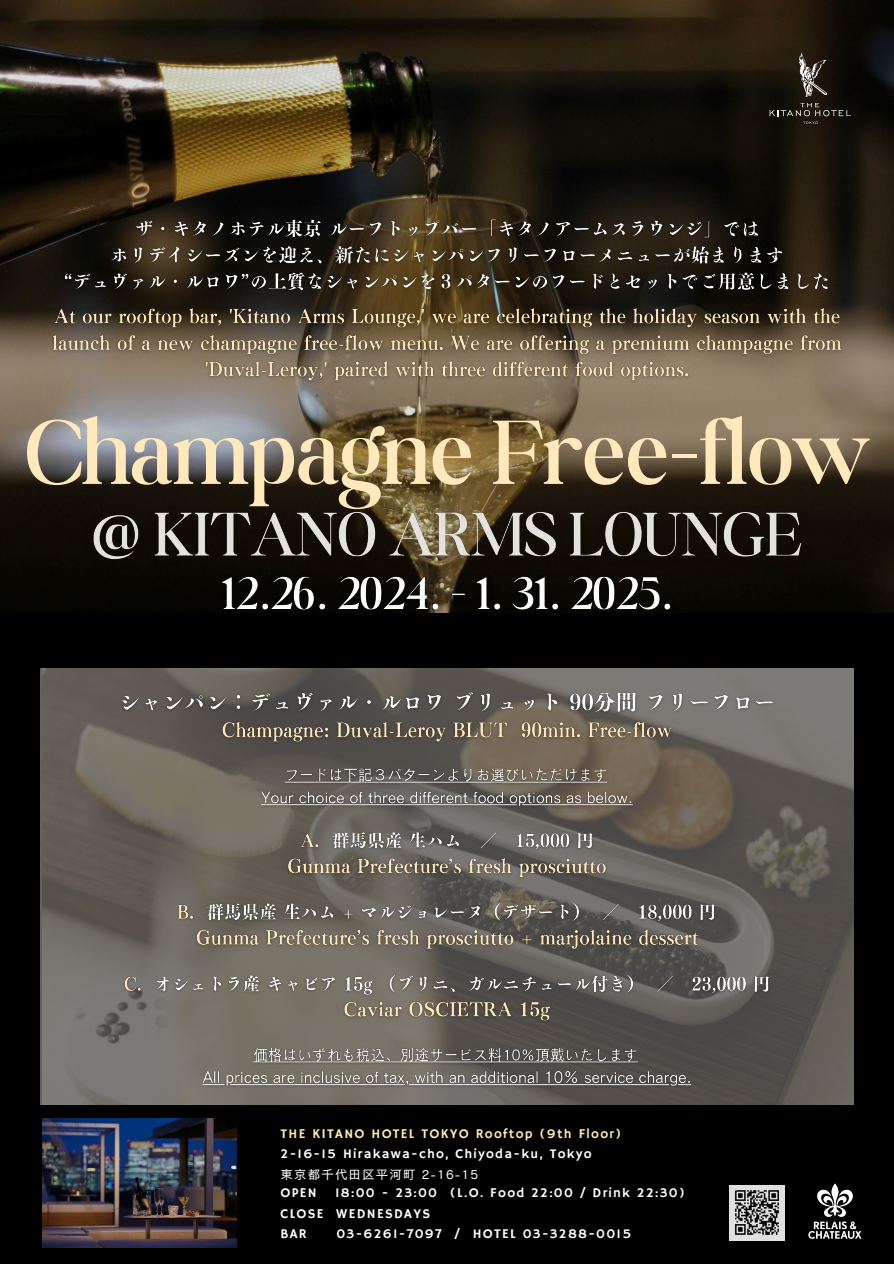
<style>
.page{position:relative;width:894px;height:1264px;background:#fff}
.page>*{position:absolute;margin:0;border:0;box-sizing:border-box;transform-origin:0 0}
.t1{font:300 97.5px "Boston Angel";color:#ffe9bc}
.t2{font:13.35px "Hammersmith One";letter-spacing:.095em;color:#fff}
.t3{font:13.35px "Hammersmith One";letter-spacing:.095em;color:#ffe9bc}
.t4{font:12.45px "Canva Cezanne Pro N M";letter-spacing:.095em;color:#fff}
</style>
<div class="page">
<div style="left:0;top:0;width:893px;height:1263px;background:#000"></div>
<img style="left:0;top:0;width:893px;height:612px">
<img style="left:808px;top:1183px;width:54px;height:56px">
<img style="left:799px;top:54px;width:27px;height:42px">
<svg style="left:769px;top:103px;width:81px;height:21px"></svg>
<img style="left:43px;top:668px;width:810px;height:436px">
<img style="left:114px;top:685px;width:668px;height:35px">
<img style="left:215px;top:715px;width:464px;height:33px">
<img style="left:279px;top:762px;width:333px;height:24px">
<img style="left:255px;top:786px;width:382px;height:26px">
<img style="left:294px;top:826px;width:305px;height:6px">
<img style="left:282px;top:853px;width:330px;height:30px">
<img style="left:171px;top:897px;width:550px;height:31px">
<img style="left:189px;top:924px;width:516px;height:31px">
<img style="left:118px;top:969px;width:656px;height:31px">
<img style="left:338px;top:996px;width:218px;height:31px">
<img style="left:43px;top:1118px;width:193px;height:129px">
<img style="left:729px;top:1185px;width:55px;height:55px">
<img style="left:57px;top:213px;width:777px;height:84px">
<img style="left:46px;top:302px;width:801px;height:85px">
<img style="left:247px;top:1042px;width:395px;height:23px">
<img style="left:197px;top:1065px;width:498px;height:27px">
<img style="left:0;top:495px;width:893px;height:79px">
<img style="left:65px;top:690px;width:761px;height:25px">
<img style="left:42px;top:856px;width:809px;height:22px">
<img style="left:42px;top:720px;width:809px;height:23px">
<img style="left:4px;top:564px;width:885px;height:49px">
<img style="left:65px;top:832px;width:761px;height:21px">
<img style="left:43px;top:220px;width:807px;height:74px">
<img style="left:42px;top:928px;width:809px;height:22px">
<img style="left:64px;top:1047px;width:761px;height:17px">
<img style="left:42px;top:1068px;width:809px;height:18px">
<img style="left:42px;top:789px;width:809px;height:18px">
<img style="left:64px;top:767px;width:761px;height:18px">
<img style="left:65px;top:975px;width:761px;height:21px">
<img style="left:42px;top:1000px;width:809px;height:22px">
<img style="left:65px;top:903px;width:761px;height:21px">
<img style="left:43px;top:307px;width:807px;height:75px">
<p class="t1" style="left:25px;top:394px;width:844px">Champagne Free-flow</p>
<p class="t3" style="left:280px;top:1125px;width:342px">THE KITANO HOTEL TOKYO Rooftop (9th Floor)</p>
<p class="t4" style="left:280px;top:1167px;width:199px">東京都千代田区平河町 2-16-15</p>
<p class="t2" style="left:280px;top:1145px;width:312px">2-16-15 Hirakawa-cho, Chiyoda-ku, Tokyo</p>
<h1 class="t2" style="left:280px;top:1185px;width:38px">OPEN</h1>
<h1 class="t2" style="left:335px;top:1185px;width:351px">18:00 - 23:00 (L.O. Food 22:00 / Drink 22:30)</h1>
<p class="t2" style="left:280px;top:1225px;width:27px">BAR</p>
<p class="t2" style="left:336px;top:1225px;width:296px">03-6261-7097 / HOTEL 03-3288-0015</p>
<p class="t2" style="left:280px;top:1205px;width:151px">CLOSE WEDNESDAYS</p>
</div>
